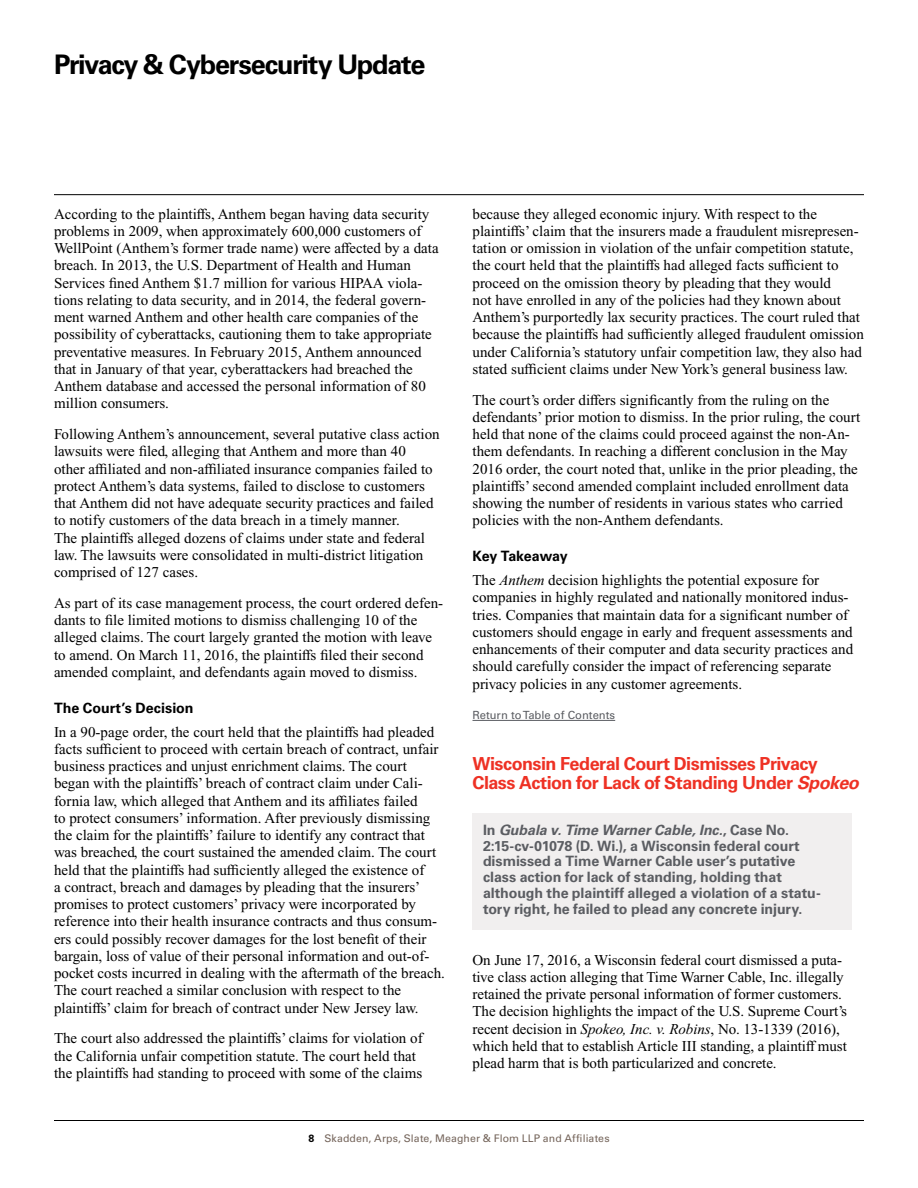
<style>
.page{position:relative;width:918px;height:1188px;background:#fff}
.page>*{position:absolute;margin:0;border:0;box-sizing:border-box;transform-origin:0 0}
.t1{font:700 27px "Univers LT Std";letter-spacing:-.045em;color:#000}
.t2{font:700 18px/19.5px "Univers LT Std";letter-spacing:-.03em;color:#ee3124}
.t3{font:15px/17.2px "Times New Roman PS Std";color:#000}
.t4{font:700 14.25px/15.8px "Univers LT Std";letter-spacing:-.005em;color:#5b5d62}
.t5{font:700 14.25px "Univers LT Std";letter-spacing:-.005em;color:#000}
.t6{font:11.25px "Univers LT Std";color:#5b5d62}
.t7{font:10.5px "Univers LT Std";letter-spacing:.01em;color:#74645a}
.s1{font-style:italic}
.s2{font-weight:700;color:#000}
</style>
<div class="page">
<hr style="left:472px;top:720px;width:143px;height:1px;background:#5b5d62">
<div style="left:472px;top:813px;width:380px;height:117px;background:#f1efef"></div>
<hr style="left:54px;top:1120px;width:810px;height:1px;background:#000">
<hr style="left:54px;top:194px;width:810px;height:1px;background:#000">
<h1 class="t1" style="left:54px;top:48px;width:373px">Privacy &amp; Cybersecurity Update</h1>
<p class="t3" style="left:54px;top:205px;width:386px">According to the plaintiffs, Anthem began having data security problems in 2009, when approximately 600,000 customers of WellPoint (Anthem’s former trade name) were affected by a data breach. In 2013, the U.S. Department of Health and Human Services fined Anthem $1.7 million for various HIPAA viola&shy;tions relating to data security, and in 2014, the federal govern&shy;ment warned Anthem and other health care companies of the possibility of cyberattacks, cautioning them to take appropriate preventative measures. In February 2015, Anthem announced that in January of that year, cyberattackers had breached the Anthem database and accessed the personal information of 80 million consumers.</p>
<p class="t3" style="left:54px;top:426px;width:387px">Following Anthem’s announcement, several putative class action lawsuits were filed, alleging that Anthem and more than 40 other affiliated and non-affiliated insurance companies failed to protect Anthem’s data systems, failed to disclose to customers that Anthem did not have adequate security practices and failed to notify customers of the data breach in a timely manner.<br>The plaintiffs alleged dozens of claims under state and federal law. The lawsuits were consolidated in multi-district litigation comprised of 127 cases.</p>
<p class="t3" style="left:54px;top:594px;width:391px">As part of its case management process, the court ordered defen&shy;dants to file limited motions to dismiss challenging 10 of the alleged claims. The court largely granted the motion with leave to amend. On March 11, 2016, the plaintiffs filed their second amended complaint, and defendants again moved to dismiss.</p>
<p class="t5" style="left:54px;top:699px;width:141px">The Court’s Decision</p>
<p class="t3" style="left:54px;top:723px;width:392px">In a 90-page order, the court held that the plaintiffs had pleaded facts sufficient to proceed with certain breach of contract, unfair business practices and unjust enrichment claims. The court began with the plaintiffs’ breach of contract claim under Cali&shy;fornia law, which alleged that Anthem and its affiliates failed<br>to protect consumers’ information. After previously dismissing the claim for the plaintiffs’ failure to identify any contract that was breached, the court sustained the amended claim. The court held that the plaintiffs had sufficiently alleged the existence of<br>a contract, breach and damages by pleading that the insurers’ promises to protect customers’ privacy were incorporated by reference into their health insurance contracts and thus consum&shy;ers could possibly recover damages for the lost benefit of their bargain, loss of value of their personal information and out-of&shy;pocket costs incurred in dealing with the aftermath of the breach.<br>The court reached a similar conclusion with respect to the plaintiffs’ claim for breach of contract under New Jersey law.</p>
<p class="t3" style="left:54px;top:1030px;width:370px">The court also addressed the plaintiffs’ claims for violation of the California unfair competition statute. The court held that the plaintiffs had standing to proceed with some of the claims</p>
<p class="t3" style="left:472px;top:205px;width:393px">because they alleged economic injury. With respect to the plaintiffs’ claim that the insurers made a fraudulent misrepresen&shy;tation or omission in violation of the unfair competition statute, the court held that the plaintiffs had alleged facts sufficient to proceed on the omission theory by pleading that they would<br>not have enrolled in any of the policies had they known about Anthem’s purportedly lax security practices. The court ruled that because the plaintiffs had sufficiently alleged fraudulent omission under California’s statutory unfair competition law, they also had stated sufficient claims under New York’s general business law.</p>
<p class="t3" style="left:472px;top:391px;width:389px">The court’s order differs significantly from the ruling on the defendants’ prior motion to dismiss. In the prior ruling, the court held that none of the claims could proceed against the non-An&shy;them defendants. In reaching a different conclusion in the May 2016 order, the court noted that, unlike in the prior pleading, the plaintiffs’ second amended complaint included enrollment data showing the number of residents in various states who carried policies with the non-Anthem defendants.</p>
<p class="t5" style="left:472px;top:548px;width:97px">Key Takeaway</p>
<p class="t3" style="left:472px;top:571px;width:382px">The <span class="s1">Anthem</span> decision highlights the potential exposure for companies in highly regulated and nationally monitored indus&shy;tries. Companies that maintain data for a significant number of customers should engage in early and frequent assessments and enhancements of their computer and data security practices and should carefully consider the impact of referencing separate privacy policies in any customer agreements.</p>
<p class="t6" style="left:472px;top:709px;width:144px">Return to Table of Contents</p>
<p class="t2" style="left:472px;top:754px;width:388px">Wisconsin Federal Court Dismisses Privacy<br>Class Action for Lack of Standing Under <span class="s1">Spokeo</span></p>
<p class="t4" style="left:483px;top:822px;width:339px">In <span class="s1">Gubala v. Time Warner Cable, Inc.</span>, Case No.<br>2:15-cv-01078 (D. Wi.), a Wisconsin federal court dismissed a Time Warner Cable user’s putative class action for lack of standing, holding that although the plaintiff alleged a violation of a statu&shy;tory right, he failed to plead any concrete injury.</p>
<p class="t3" style="left:472px;top:951px;width:376px">On June 17, 2016, a Wisconsin federal court dismissed a puta&shy;tive class action alleging that Time Warner Cable, Inc. illegally retained the private personal information of former customers.<br>The decision highlights the impact of the U.S. Supreme Court’s recent decision in <span class="s1">Spokeo, Inc. v. Robins</span>, No. 13-1339 (2016), which held that to establish Article III standing, a plaintiff must plead harm that is both particularized and concrete.</p>
<p class="t7" style="left:308px;top:1132px;width:303px"><span class="s2">8</span> Skadden, Arps, Slate, Meagher &amp; Flom LLP and Affiliates</p>
</div>
